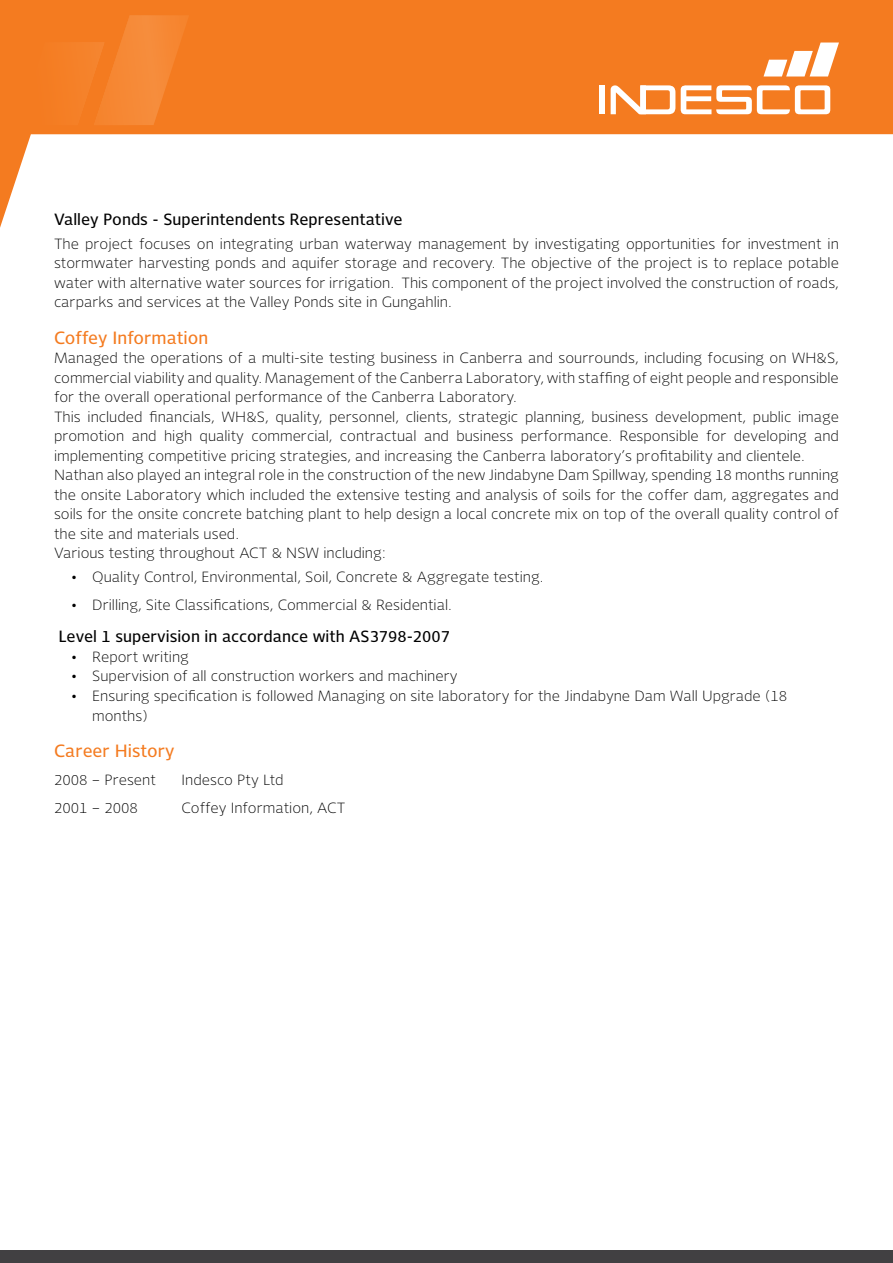
<style>
.page{position:relative;width:893px;height:1263px;background:#fff}
.page>*{position:absolute;margin:0;border:0;box-sizing:border-box;transform-origin:0 0}
.t1{font:500 18px "New Libris";color:#f47b20}
.t2{font:500 16.5px "New Libris";color:#000}
.t3{font:300 15px/19.5px "New Libris";color:#000}
</style>
<div class="page">
<div style="left:0;top:1250px;width:893px;height:13px;background:#414042"></div>
<svg style="left:0;top:0;width:893px;height:228px;fill:#f47b20"></svg>
<div style="left:600px;top:85px;width:5px;height:29px;background:#fff"></div>
<svg style="left:611px;top:85px;width:219px;height:29px"></svg>
<svg style="left:763px;top:43px;width:76px;height:34px"></svg>
<svg style="left:30px;top:15px;width:159px;height:110px;background:#f48129"></svg>
<p class="t2" style="left:54px;top:210px;width:350px">Valley Ponds - Superintendents Representative</p>
<p class="t3" style="left:54px;top:234px;width:786px;text-align:justify">The project focuses on integrating urban waterway management by investigating opportunities for investment in stormwater harvesting ponds and aquifer storage and recovery. The objective of the project is to replace potable water with alternative water sources for irrigation. This component of the project involved the construction of roads, carparks and services at the Valley Ponds site in Gungahlin.</p>
<p class="t1" style="left:54px;top:327px;width:156px">Coffey Information</p>
<p class="t3" style="left:54px;top:348px;width:787px">Managed the operations of a multi-site testing business in Canberra and sourrounds, including focusing on WH&amp;S, commercial viability and quality. Management of the Canberra Laboratory, with staffing of eight people and responsible for the overall operational performance of the Canberra Laboratory.<br>This included financials, WH&amp;S, quality, personnel, clients, strategic planning, business development, public image promotion and high quality commercial, contractual and business performance. Responsible for developing and implementing competitive pricing strategies, and increasing the Canberra laboratory’s profitability and clientele.<br>Nathan also played an integral role in the construction of the new Jindabyne Dam Spillway, spending 18 months running the onsite Laboratory which included the extensive testing and analysis of soils for the coffer dam, aggregates and soils for the onsite concrete batching plant to help design a local concrete mix on top of the overall quality control of the site and materials used.<br>Various testing throughout ACT &amp; NSW including:</p>
<p class="t3" style="left:71px;top:567px;width:474px">• Quality Control, Environmental, Soil, Concrete &amp; Aggregate testing.</p>
<p class="t3" style="left:71px;top:595px;width:382px">• Drilling, Site Classifications, Commercial &amp; Residential.</p>
<p class="t2" style="left:59px;top:627px;width:393px">Level 1 supervision in accordance with AS3798-2007</p>
<p class="t3" style="left:71px;top:647px;width:119px">• Report writing</p>
<p class="t3" style="left:71px;top:666px;width:388px">• Supervision of all construction workers and machinery</p>
<p class="t3" style="left:92px;top:686px;width:696px;text-indent:-21px">• Ensuring specification is followed Managing on site laboratory for the Jindabyne Dam Wall Upgrade (18 months)</p>
<p class="t1" style="left:54px;top:740px;width:122px">Career History</p>
<p class="t3" style="left:54px;top:770px;width:103px">2008 – Present</p>
<p class="t3" style="left:182px;top:770px;width:104px">Indesco Pty Ltd</p>
<p class="t3" style="left:54px;top:798px;width:85px">2001 – 2008</p>
<p class="t3" style="left:182px;top:798px;width:165px">Coffey Information, ACT</p>
</div>
